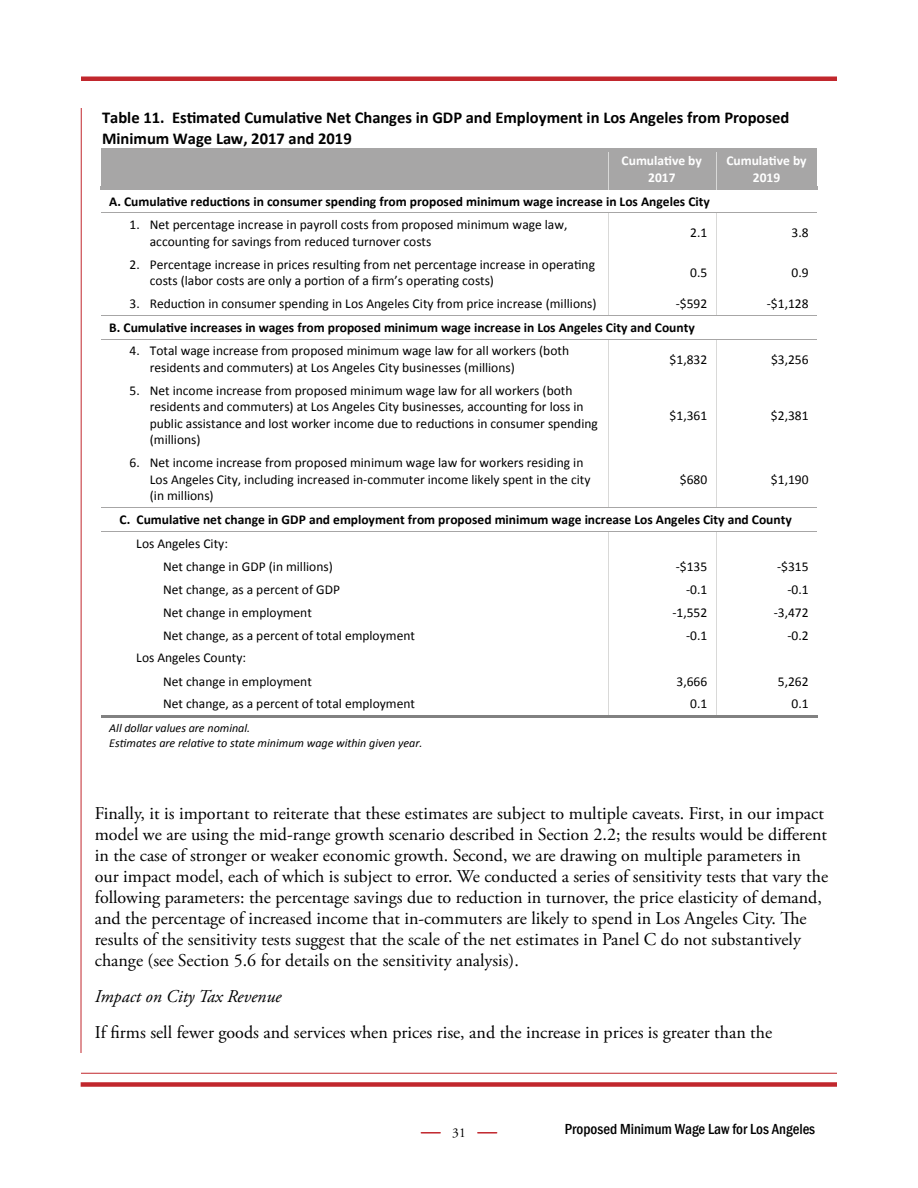
<style>
.page{position:relative;width:918px;height:1188px;background:#fff}
.page>*{position:absolute;margin:0;border:0;box-sizing:border-box;transform-origin:0 0}
.t1{font:18px/21px "Adobe Garamond Pro";color:#000}
.t2{font:italic 18px "Adobe Garamond Pro";color:#000}
.t3{font:700 16.65px/20.2px "Calibri";letter-spacing:-.005em;color:#010101}
.t4{font:500 condensed 15px "Franklin Gothic";color:#000}
.t5{font:13.5px/16.5px "Calibri";color:#010101}
.t6{font:700 13.5px "Calibri";color:#010101}
.t7{font:700 13.5px/16.6px "Calibri";color:#fff;text-align:center}
.t8{font:13.5px "Adobe Garamond Pro";color:#000}
.t9{font:italic 12px/14.5px "Calibri";letter-spacing:-.005em;color:#010101}
</style>
<div class="page">
<svg style="left:421px;top:1132px;width:19px;height:2px"></svg>
<svg style="left:478px;top:1132px;width:19px;height:2px"></svg>
<div style="left:81px;top:1082px;width:756px;height:5px;background:#c1272d"></div>
<hr style="left:81px;top:1073px;width:756px;height:1px;background:#c1272d">
<div style="left:81px;top:76px;width:756px;height:5px;background:#c1272d"></div>
<hr style="left:81px;top:108px;width:1px;height:945px;background:#c1272d">
<div style="left:101px;top:148px;width:507px;height:41px;background:#a7a6a6"></div>
<div style="left:608px;top:148px;width:108px;height:41px;background:#a7a6a6"></div>
<div style="left:716px;top:148px;width:101px;height:41px;background:#a7a6a6"></div>
<hr style="left:608px;top:152px;width:1px;height:37px;background:#d9d9d8">
<hr style="left:716px;top:152px;width:1px;height:37px;background:#d9d9d8">
<hr style="left:101px;top:212px;width:507px;height:1px;background:#a7a6a6">
<hr style="left:608px;top:212px;width:108px;height:1px;background:#a7a6a6">
<hr style="left:716px;top:212px;width:101px;height:1px;background:#a7a6a6">
<hr style="left:608px;top:216px;width:1px;height:37px;background:#d9d9d8">
<hr style="left:716px;top:216px;width:1px;height:37px;background:#d9d9d8">
<hr style="left:608px;top:256px;width:1px;height:36px;background:#d9d9d8">
<hr style="left:716px;top:256px;width:1px;height:36px;background:#d9d9d8">
<hr style="left:101px;top:315px;width:507px;height:1px;background:#a7a6a6">
<svg style="left:608px;top:292px;width:1px;height:23px"></svg>
<hr style="left:608px;top:315px;width:108px;height:1px;background:#a7a6a6">
<svg style="left:716px;top:292px;width:1px;height:23px"></svg>
<hr style="left:716px;top:315px;width:101px;height:1px;background:#a7a6a6">
<hr style="left:101px;top:339px;width:507px;height:1px;background:#a7a6a6">
<hr style="left:608px;top:339px;width:108px;height:1px;background:#a7a6a6">
<hr style="left:716px;top:339px;width:101px;height:1px;background:#a7a6a6">
<hr style="left:608px;top:343px;width:1px;height:36px;background:#d9d9d8">
<hr style="left:716px;top:343px;width:1px;height:36px;background:#d9d9d8">
<hr style="left:608px;top:382px;width:1px;height:69px;background:#d9d9d8">
<hr style="left:716px;top:382px;width:1px;height:69px;background:#d9d9d8">
<hr style="left:608px;top:455px;width:1px;height:52px;background:#d9d9d8">
<hr style="left:716px;top:455px;width:1px;height:52px;background:#d9d9d8">
<hr style="left:101px;top:507px;width:507px;height:1px;background:#a7a6a6">
<hr style="left:608px;top:507px;width:108px;height:1px;background:#a7a6a6">
<hr style="left:716px;top:507px;width:101px;height:1px;background:#a7a6a6">
<hr style="left:101px;top:531px;width:507px;height:1px;background:#a7a6a6">
<hr style="left:608px;top:531px;width:108px;height:1px;background:#a7a6a6">
<hr style="left:716px;top:531px;width:101px;height:1px;background:#a7a6a6">
<hr style="left:101px;top:715px;width:507px;height:3px;background:#818181">
<svg style="left:608px;top:532px;width:2px;height:186px"></svg>
<hr style="left:610px;top:715px;width:106px;height:3px;background:#818181">
<svg style="left:716px;top:532px;width:2px;height:186px"></svg>
<hr style="left:718px;top:715px;width:99px;height:3px;background:#818181">
<p class="t3" style="left:102px;top:108px;width:689px">Table 11. Estimated Cumulative Net Changes in GDP and Employment in Los Angeles from Proposed<br>Minimum Wage Law, 2017 and 2019</p>
<p class="t7" style="left:622px;top:152px;width:82px">Cumulative by<br>2017</p>
<p class="t7" style="left:726px;top:152px;width:82px">Cumulative by<br>2019</p>
<p class="t6" style="left:109px;top:192px;width:602px">A. Cumulative reductions in consumer spending from proposed minimum wage increase in Los Angeles City</p>
<p class="t5" style="left:150px;top:216px;width:419px;text-indent:-20px">1. Net percentage increase in payroll costs from proposed minimum wage law, accounting for savings from reduced turnover costs</p>
<p class="t5" style="left:690px;top:225px;width:19px">2.1</p>
<p class="t5" style="left:792px;top:225px;width:19px">3.8</p>
<p class="t5" style="left:150px;top:256px;width:447px;text-indent:-20px">2. Percentage increase in prices resulting from net percentage increase in operating costs (labor costs are only a portion of a firm’s operating costs)</p>
<p class="t5" style="left:690px;top:264px;width:19px">0.5</p>
<p class="t5" style="left:792px;top:264px;width:19px">0.9</p>
<p class="t5" style="left:130px;top:295px;width:468px">3. Reduction in consumer spending in Los Angeles City from price increase (millions)</p>
<p class="t5" style="left:676px;top:295px;width:33px">-$592</p>
<p class="t5" style="left:767px;top:295px;width:43px">-$1,128</p>
<p class="t6" style="left:109px;top:319px;width:587px">B. Cumulative increases in wages from proposed minimum wage increase in Los Angeles City and County</p>
<p class="t5" style="left:150px;top:343px;width:421px;text-indent:-20px">4. Total wage increase from proposed minimum wage law for all workers (both residents and commuters) at Los Angeles City businesses (millions)</p>
<p class="t5" style="left:670px;top:351px;width:39px">$1,832</p>
<p class="t5" style="left:771px;top:351px;width:39px">$3,256</p>
<p class="t5" style="left:150px;top:382px;width:450px;text-indent:-20px">5. Net income increase from proposed minimum wage law for all workers (both residents and commuters) at Los Angeles City businesses, accounting for loss in public assistance and lost worker income due to reductions in consumer spending (millions)</p>
<p class="t5" style="left:670px;top:407px;width:39px">$1,361</p>
<p class="t5" style="left:771px;top:407px;width:39px">$2,381</p>
<p class="t5" style="left:150px;top:455px;width:442px;text-indent:-20px">6. Net income increase from proposed minimum wage law for workers residing in<br>Los Angeles City, including increased in-commuter income likely spent in the city (in millions)</p>
<p class="t5" style="left:680px;top:471px;width:29px">$680</p>
<p class="t5" style="left:771px;top:471px;width:39px">$1,190</p>
<p class="t6" style="left:120px;top:511px;width:674px">C. Cumulative net change in GDP and employment from proposed minimum wage increase Los Angeles City and County</p>
<p class="t5" style="left:163px;top:532px;width:171px;line-height:23.1px;text-indent:-27px">Los Angeles City:<br>Net change in GDP (in millions)</p>
<p class="t5" style="left:676px;top:558px;width:33px">-$135</p>
<p class="t5" style="left:777px;top:558px;width:33px">-$315</p>
<p class="t5" style="left:163px;top:581px;width:178px">Net change, as a percent of GDP</p>
<p class="t5" style="left:686px;top:581px;width:23px">-0.1</p>
<p class="t5" style="left:787px;top:581px;width:23px">-0.1</p>
<p class="t5" style="left:163px;top:604px;width:150px">Net change in employment</p>
<p class="t5" style="left:672px;top:604px;width:36px">-1,552</p>
<p class="t5" style="left:774px;top:604px;width:36px">-3,472</p>
<p class="t5" style="left:163px;top:627px;width:253px">Net change, as a percent of total employment</p>
<p class="t5" style="left:686px;top:627px;width:23px">-0.1</p>
<p class="t5" style="left:787px;top:627px;width:23px">-0.2</p>
<p class="t5" style="left:163px;top:646px;width:150px;line-height:23.1px;text-indent:-27px">Los Angeles County:<br>Net change in employment</p>
<p class="t5" style="left:676px;top:673px;width:32px">3,666</p>
<p class="t5" style="left:778px;top:673px;width:32px">5,262</p>
<p class="t5" style="left:163px;top:696px;width:253px">Net change, as a percent of total employment</p>
<p class="t5" style="left:690px;top:696px;width:19px">0.1</p>
<p class="t5" style="left:792px;top:696px;width:19px">0.1</p>
<p class="t9" style="left:109px;top:721px;width:315px">All dollar values are nominal.<br>Estimates are relative to state minimum wage within given year.</p>
<p class="t1" style="left:95px;top:803px;width:735px">Finally, it is important to reiterate that these estimates are subject to multiple caveats. First, in our impact model we are using the mid-range growth scenario described in Section 2.2; the results would be different in the case of stronger or weaker economic growth. Second, we are drawing on multiple parameters in our impact model, each of which is subject to error. We conducted a series of sensitivity tests that vary the following parameters: the percentage savings due to reduction in turnover, the price elasticity of demand, and the percentage of increased income that in-commuters are likely to spend in Los Angeles City. The results of the sensitivity tests suggest that the scale of the net estimates in Panel C do not substantively change (see Section 5.6 for details on the sensitivity analysis).</p>
<h1 class="t2" style="left:95px;top:985px;width:188px">Impact on City Tax Revenue</h1>
<h1 class="t1" style="left:95px;top:1022px;width:679px">If firms sell fewer goods and services when prices rise, and the increase in prices is greater than the</h1>
<p class="t8" style="left:452px;top:1125px;width:15px">31</p>
<p class="t4" style="left:565px;top:1120px;width:252px">Proposed Minimum Wage Law for Los Angeles</p>
</div>
